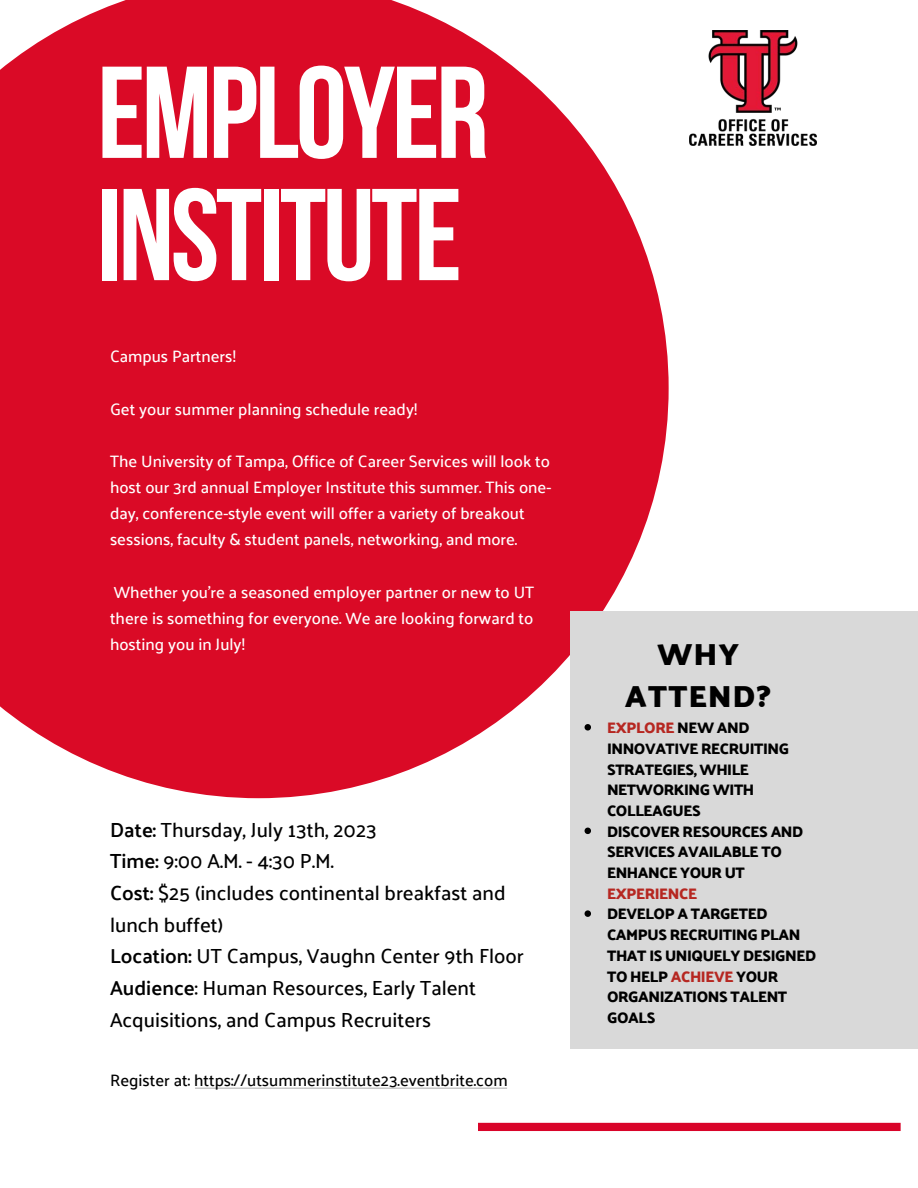
<style>
.page{position:relative;width:918px;height:1188px;background:#fff}
.page>*{position:absolute;margin:0;border:0;box-sizing:border-box;transform-origin:0 0}
.t1{font:700 130.35px/122.2px "Bebas Neue";letter-spacing:-.025em;color:#fff}
.t2{font:700 31.05px/42.8px "Palanquin Dark";letter-spacing:.035em;color:#000;text-align:center}
.t3{font:500 20.4px/31.7px "Palanquin";color:#000}
.t4{font:500 16.5px/26.1px "Palanquin";color:#fff}
.t5{font:500 16.5px "Palanquin";color:#000}
.t6{font:600 15.6px/20.7px "Palanquin Dark";letter-spacing:-.025em;color:#000}
.s1{font-weight:600}
.s2{color:#b62721}
</style>
<div class="page">
<svg style="left:0;top:0;width:669px;height:798px;background:#de253e"></svg>
<div style="left:570px;top:611px;width:348px;height:437px;background:#d9d9d9"></div>
<div style="left:478px;top:1123px;width:423px;height:8px;background:#d90429"></div>
<hr style="left:195px;top:1088px;width:312px;height:1px;background:#000">
<img style="left:689px;top:31px;width:127px;height:115px">
<svg style="left:585px;top:724px;width:6px;height:7px"></svg>
<svg style="left:585px;top:828px;width:6px;height:6px"></svg>
<svg style="left:585px;top:910px;width:6px;height:7px"></svg>
<h1 class="t1" style="left:97px;top:64px;width:393px">EMPLOYER<br>INSTITUTE</h1>
<p class="t4" style="left:110px;top:344px;width:128px">Campus Partners!</p>
<p class="t4" style="left:110px;top:396px;width:309px">Get your summer planning schedule ready!</p>
<p class="t4" style="left:110px;top:448px;width:443px">The University of Tampa, Office of Career Services will look to host our 3rd annual Employer Institute this summer. This one&shy;day, conference-style event will offer a variety of breakout sessions, faculty &amp; student panels, networking, and more.</p>
<p class="t4" style="left:110px;top:579px;width:426px;text-align:justify">Whether you’re a seasoned employer partner or new to UT there is something for everyone. We are looking forward to hosting you in July!</p>
<p class="t3" style="left:110px;top:814px;width:268px"><span class="s1">Date:</span> Thursday, July 13th, 2023</p>
<p class="t3" style="left:110px;top:846px;width:225px"><span class="s1">Time:</span> 9:00 A.M. - 4:30 P.M.</p>
<p class="t3" style="left:110px;top:877px;width:397px"><span class="s1">Cost:</span> $25 (includes continental breakfast and lunch buffet)</p>
<p class="t3" style="left:110px;top:940px;width:415px"><span class="s1">Location:</span> UT Campus, Vaughn Center 9th Floor</p>
<p class="t3" style="left:110px;top:972px;width:368px"><span class="s1">Audience</span>: Human Resources, Early Talent</p>
<p class="t3" style="left:110px;top:1004px;width:323px">Acquisitions, and Campus Recruiters</p>
<p class="t5" style="left:110px;top:1070px;width:399px">Register at: https://utsummerinstitute23.eventbrite.com</p>
<h2 class="t2" style="left:625px;top:632px;width:148px">WHY<br>ATTEND?</h2>
<p class="t6" style="left:607px;top:717px;width:184px"><span class="s2">EXPLORE</span> NEW AND<br>INNOVATIVE RECRUITING<br>STRATEGIES, WHILE<br>NETWORKING WITH<br>COLLEAGUES</p>
<p class="t6" style="left:607px;top:821px;width:198px">DISCOVER RESOURCES AND<br>SERVICES AVAILABLE TO<br>ENHANCE YOUR UT<br><span class="s2">EXPERIENCE</span></p>
<p class="t6" style="left:607px;top:904px;width:211px">DEVELOP A TARGETED<br>CAMPUS RECRUITING PLAN<br>THAT IS UNIQUELY DESIGNED<br>TO HELP <span class="s2">ACHIEVE</span> YOUR<br>ORGANIZATIONS TALENT<br>GOALS</p>
</div>
